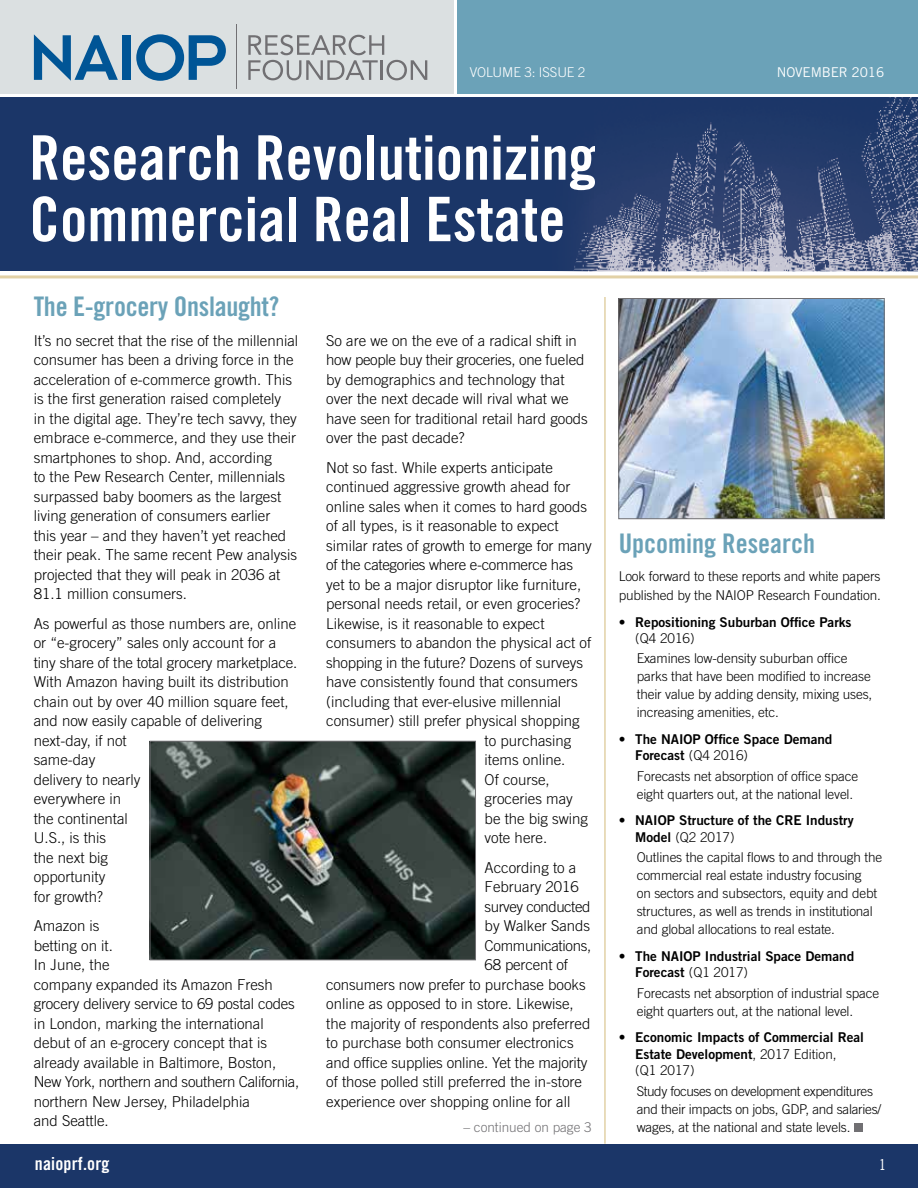
<style>
.page{position:relative;width:918px;height:1188px;background:#fff}
.page>*{position:absolute;margin:0;border:0;box-sizing:border-box;transform-origin:0 0}
.t1{font:61.5px/61.5px "Trade Gothic LT Std Bd Cn 20";color:#fff}
.t2{font:27px "Trade Gothic LT Std Bd Cn 20";letter-spacing:-.01em;color:#6ba2b8}
.t3{font:18px "Trade Gothic LT Std Bd Cn 20";letter-spacing:.01em;color:#fff}
.t4{font:300 15px/19.5px "Trade Gothic LT Std";color:#000}
.t5{font:300 15px "Trade Gothic LT Std";letter-spacing:-.02em;color:#000}
.t6{font:300 15px "Trade Gothic LT Std";letter-spacing:-.03em;color:#000}
.t7{font:15px "Trade Gothic LT Std Cn 18";color:#fff}
.t8{font:300 13.5px/18px "Trade Gothic LT Std";letter-spacing:-.01em;color:#000}
.t9{font:13.5px/16.5px "Trade Gothic LT Std Bd 2";color:#000}
.t10{font:300 13.5px/20.4px "Trade Gothic LT Std";letter-spacing:-.03em;color:#000}
.t11{font:300 13.5px "Trade Gothic LT Std";color:#717073}
.t12{font:300 13.5px "Trade Gothic LT Std";letter-spacing:-.01em;color:#fff}
.t13{font:13.5px "Trade Gothic LT Std";letter-spacing:-.01em;color:#fff}
.s1{font-family:"Trade Gothic LT Std";font-weight:300}
.s2{font-family:"Trade Gothic LT Std Bd 2";font-weight:400}
</style>
<div class="page">
<div style="left:0;top:1145px;width:918px;height:43px;background:#1b3668"></div>
<div style="left:0;top:0;width:454px;height:94px;background:#dbe0e1"></div>
<div style="left:458px;top:0;width:460px;height:94px;background:#6ba2b8"></div>
<div style="left:0;top:97px;width:918px;height:174px;background:#1b3668"></div>
<img style="left:573px;top:97px;width:345px;height:174px">
<svg style="left:34px;top:34px;width:84px;height:47px"></svg>
<div style="left:123px;top:35px;width:8px;height:45px;background:#005596"></div>
<svg style="left:136px;top:34px;width:90px;height:47px"></svg>
<svg style="left:248px;top:35px;width:179px;height:45px"></svg>
<hr style="left:236px;top:25px;width:1px;height:64px;background:#717073">
<hr style="left:0;top:275px;width:918px;height:3px;background:#e2d1a6">
<div style="left:855px;top:1123px;width:8px;height:9px;background:#717073"></div>
<hr style="left:604px;top:297px;width:2px;height:847px;background:#e2d1a6">
<img style="left:620px;top:300px;width:263px;height:217px">
<div style="left:618px;top:298px;width:267px;height:221px;border:1px solid #717073"></div>
<img style="left:152px;top:743px;width:322px;height:215px">
<div style="left:150px;top:741px;width:326px;height:219px;border:1px solid #717073"></div>
<p class="t12" style="left:470px;top:65px;width:117px">VOLUME 3: ISSUE 2</p>
<p class="t13" style="left:777px;top:65px;width:109px">NOVEMBER 2016</p>
<h1 class="t1" style="left:29px;top:127px;width:568px">Research Revolutionizing<br>Commercial Real Estate</h1>
<h2 class="t2" style="left:34px;top:290px;width:247px">The E-grocery Onslaught?</h2>
<p class="t4" style="left:34px;top:330px;width:266px">It’s no secret that the rise of the millennial consumer has been a driving force in the acceleration of e-commerce growth. This is the first generation raised completely<br>in the digital age. They’re tech savvy, they embrace e-commerce, and they use their smartphones to shop. And, according<br>to the Pew Research Center, millennials surpassed baby boomers as the largest living generation of consumers earlier<br>this year – and they haven’t yet reached their peak. The same recent Pew analysis projected that they will peak in 2036 at 81.1 million consumers.</p>
<p class="t4" style="left:34px;top:613px;width:265px">As powerful as those numbers are, online or “e-grocery” sales only account for a tiny share of the total grocery marketplace.<br>With Amazon having built its distribution chain out by over 40 million square feet, and now easily capable of delivering next-day, if not<br>same-day<br>delivery to nearly<br>everywhere in<br>the continental<br>U.S., is this<br>the next big<br>opportunity<br>for growth?</p>
<p class="t4" style="left:34px;top:916px;width:267px">Amazon is<br>betting on it.<br>In June, the<br>company expanded its Amazon Fresh grocery delivery service to 69 postal codes in London, marking the international debut of an e-grocery concept that is already available in Baltimore, Boston,<br>New York, northern and southern California, northern New Jersey, Philadelphia<br>and Seattle.</p>
<p class="t4" style="left:326px;top:330px;width:263px">So are we on the eve of a radical shift in how people buy their groceries, one fueled by demographics and technology that over the next decade will rival what we have seen for traditional retail hard goods over the past decade?</p>
<p class="t4" style="left:326px;top:457px;width:228px">Not so fast. While experts anticipate</p>
<p class="t4" style="left:326px;top:477px;width:246px">continued aggressive growth ahead for</p>
<p class="t4" style="left:326px;top:496px;width:262px">online sales when it comes to hard goods</p>
<p class="t4" style="left:326px;top:516px;width:234px">of all types, is it reasonable to expect</p>
<p class="t4" style="left:326px;top:535px;width:267px">similar rates of growth to emerge for many</p>
<p class="t5" style="left:326px;top:556px;width:249px">of the categories where e-commerce has</p>
<p class="t4" style="left:326px;top:574px;width:257px">yet to be a major disruptor like furniture,</p>
<p class="t4" style="left:326px;top:594px;width:256px">personal needs retail, or even groceries?</p>
<p class="t4" style="left:326px;top:613px;width:220px">Likewise, is it reasonable to expect</p>
<p class="t4" style="left:326px;top:633px;width:267px">consumers to abandon the physical act of</p>
<p class="t5" style="left:326px;top:653px;width:259px">shopping in the future? Dozens of surveys</p>
<p class="t4" style="left:326px;top:672px;width:253px">have consistently found that consumers</p>
<p class="t4" style="left:326px;top:691px;width:237px">(including that ever-elusive millennial</p>
<p class="t4" style="left:326px;top:711px;width:255px">consumer) still prefer physical shopping</p>
<p class="t4" style="left:485px;top:730px;width:88px">to purchasing</p>
<p class="t4" style="left:485px;top:750px;width:82px">items online.</p>
<p class="t4" style="left:485px;top:769px;width:67px">Of course,</p>
<p class="t4" style="left:485px;top:789px;width:90px">groceries may</p>
<p class="t4" style="left:485px;top:808px;width:105px">be the big swing</p>
<p class="t4" style="left:485px;top:828px;width:64px">vote here.</p>
<p class="t4" style="left:485px;top:857px;width:93px">According to a</p>
<p class="t4" style="left:485px;top:877px;width:96px">February 2016</p>
<p class="t6" style="left:485px;top:897px;width:107px">survey conducted</p>
<p class="t4" style="left:485px;top:916px;width:107px">by Walker Sands</p>
<p class="t5" style="left:485px;top:936px;width:108px">Communications,</p>
<p class="t4" style="left:485px;top:955px;width:85px">68 percent of</p>
<p class="t4" style="left:326px;top:974px;width:261px">consumers now prefer to purchase books</p>
<p class="t4" style="left:326px;top:994px;width:249px">online as opposed to in store. Likewise,</p>
<p class="t4" style="left:326px;top:1013px;width:266px">the majority of respondents also preferred</p>
<p class="t4" style="left:326px;top:1033px;width:249px">to purchase both consumer electronics</p>
<p class="t4" style="left:326px;top:1052px;width:263px">and office supplies online. Yet the majority</p>
<p class="t4" style="left:326px;top:1072px;width:257px">of those polled still preferred the in-store</p>
<p class="t4" style="left:326px;top:1091px;width:246px">experience over shopping online for all</p>
<p class="t11" style="left:463px;top:1119px;width:130px">– continued on page 3</p>
<h2 class="t2" style="left:619px;top:527px;width:198px">Upcoming Research</h2>
<p class="t8" style="left:619px;top:566px;width:264px;line-height:19.5px">Look forward to these reports and white papers published by the NAIOP Research Foundation.</p>
<p class="t9" style="left:619px;top:613px;width:234px">• Repositioning Suburban Office Parks</p>
<p class="t8" style="left:635px;top:628px;width:214px;line-height:20.4px">(Q4 2016)<br>Examines low-density suburban office</p>
<p class="t8" style="left:637px;top:667px;width:237px;text-align:justify">parks that have been modified to increase their value by adding density, mixing uses, increasing amenities, etc.</p>
<p class="t9" style="left:635px;top:731px;width:199px;text-indent:-16px">• The NAIOP Office Space Demand<br>Forecast <span class="s1">(Q4 2016)</span></p>
<p class="t8" style="left:637px;top:767px;width:223px">Forecasts net absorption of office space eight quarters out, at the national level.</p>
<p class="t9" style="left:619px;top:812px;width:237px">• NAIOP Structure of the CRE Industry</p>
<p class="t8" style="left:635px;top:827px;width:249px;line-height:20.4px"><span class="s2">Model</span> (Q2 2017)<br>Outlines the capital flows to and through the</p>
<p class="t8" style="left:637px;top:866px;width:242px">commercial real estate industry focusing on sectors and subsectors, equity and debt structures, as well as trends in institutional and global allocations to real estate.</p>
<p class="t9" style="left:635px;top:947px;width:220px;text-indent:-16px">• The NAIOP Industrial Space Demand<br>Forecast <span class="s1">(Q1 2017)</span></p>
<p class="t8" style="left:637px;top:984px;width:244px">Forecasts net absorption of industrial space eight quarters out, at the national level.</p>
<p class="t9" style="left:635px;top:1029px;width:230px;text-indent:-16px">• Economic Impacts of Commercial Real<br>Estate Development<span class="s1">, 2017 Edition,</span></p>
<p class="t10" style="left:635px;top:1060px;width:239px">(Q1 2017)<br>Study focuses on development expenditures</p>
<p class="t8" style="left:637px;top:1100px;width:246px">and their impacts on jobs, GDP, and salaries/ wages, at the national and state levels.</p>
<p class="t3" style="left:35px;top:1153px;width:76px">naioprf.org</p>
<p class="t7" style="left:879px;top:1156px;width:8px">1</p>
</div>
